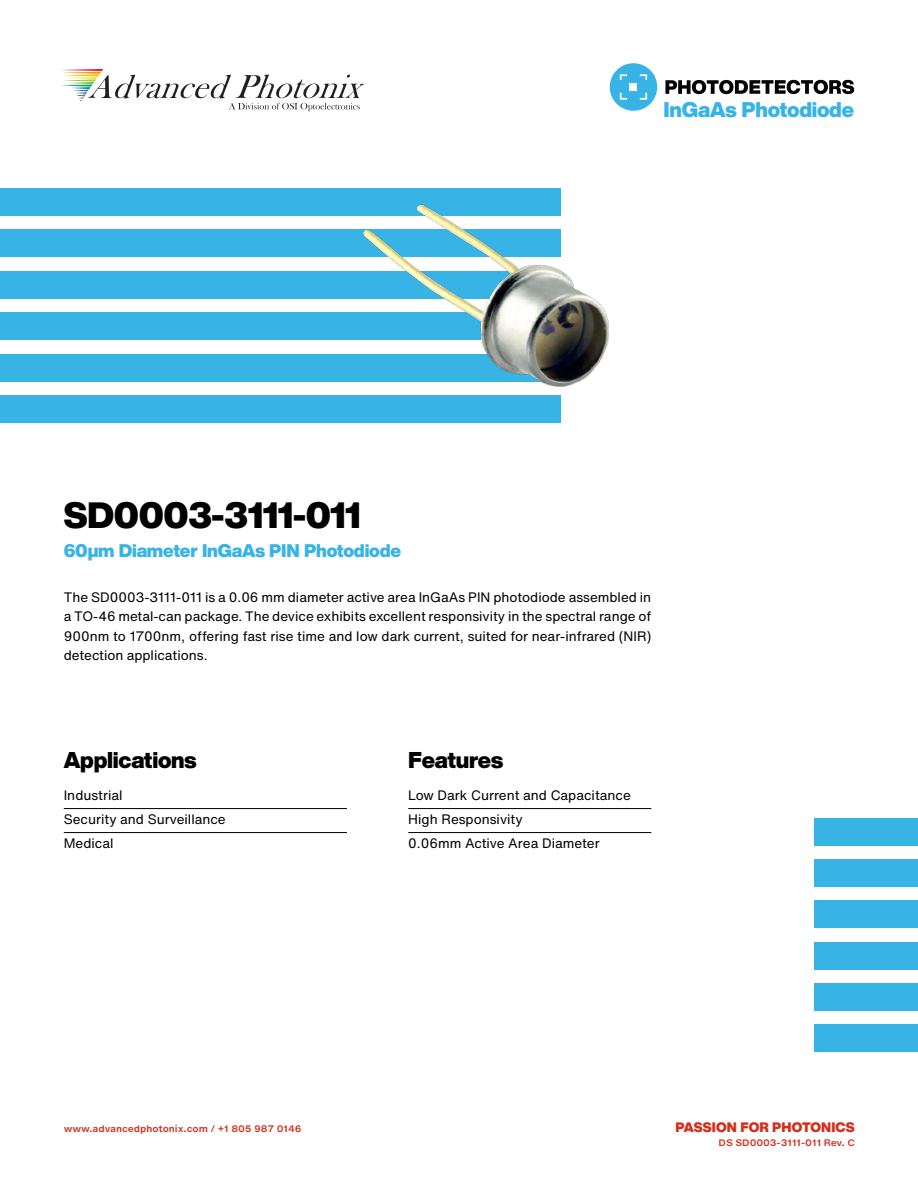
<style>
.page{position:relative;width:918px;height:1188px;background:#fff}
.page>*{position:absolute;margin:0;border:0;box-sizing:border-box;transform-origin:0 0}
.t1{font:900 36px "Helvetica Now Display";letter-spacing:-.015em;color:#000}
.t2{font:900 22.5px "Helvetica Now Display";letter-spacing:-.01em;color:#000}
.t3{font:900 20.85px "Helvetica Now Display";letter-spacing:-.01em;color:#37b4e5}
.t4{font:900 18px "Helvetica Now Display";letter-spacing:-.01em;color:#37b4e5}
.t5{font:13.5px/24px "Helvetica Now Text";color:#000}
.t6{font:900 13.5px "Helvetica Now Display";letter-spacing:.01em;color:#d32f1d}
.t7{font:9px "Helvetica Now Var";letter-spacing:-.01em;color:#d32f1d}
</style>
<div class="page">
<svg style="left:61px;top:69px;width:303px;height:42px"></svg>
<div style="left:610px;top:63px;width:47px;height:48px;background:#37b4e5;border-radius:50%"></div>
<svg style="left:620px;top:93px;width:7px;height:7px"></svg>
<svg style="left:620px;top:74px;width:7px;height:6px"></svg>
<svg style="left:640px;top:74px;width:7px;height:6px"></svg>
<svg style="left:640px;top:93px;width:7px;height:7px"></svg>
<div style="left:630px;top:83px;width:7px;height:8px;background:#fff"></div>
<svg style="left:665px;top:80px;width:189px;height:14px"></svg>
<div style="left:0;top:395px;width:560px;height:28px;background:#37b4e5"></div>
<div style="left:814px;top:1025px;width:104px;height:27px;background:#37b4e5"></div>
<div style="left:0;top:354px;width:560px;height:27px;background:#37b4e5"></div>
<div style="left:814px;top:983px;width:104px;height:28px;background:#37b4e5"></div>
<div style="left:0;top:313px;width:560px;height:27px;background:#37b4e5"></div>
<div style="left:814px;top:942px;width:104px;height:27px;background:#37b4e5"></div>
<div style="left:0;top:271px;width:560px;height:28px;background:#37b4e5"></div>
<div style="left:814px;top:901px;width:104px;height:27px;background:#37b4e5"></div>
<div style="left:0;top:230px;width:560px;height:27px;background:#37b4e5"></div>
<div style="left:814px;top:859px;width:104px;height:28px;background:#37b4e5"></div>
<div style="left:0;top:188px;width:560px;height:28px;background:#37b4e5"></div>
<div style="left:814px;top:818px;width:104px;height:27px;background:#37b4e5"></div>
<hr style="left:64px;top:808px;width:283px;height:1px;background:#000">
<hr style="left:64px;top:832px;width:283px;height:1px;background:#000">
<hr style="left:408px;top:808px;width:243px;height:1px;background:#000">
<hr style="left:408px;top:832px;width:243px;height:1px;background:#000">
<img style="left:342px;top:188px;width:267px;height:235px">
<h3 class="t3" style="left:664px;top:96px;width:192px">InGaAs Photodiode</h3>
<h1 class="t1" style="left:64px;top:490px;width:299px">SD0003-3111-011</h1>
<h3 class="t4" style="left:64px;top:538px;width:339px">60µm Diameter InGaAs PIN Photodiode</h3>
<p class="t5" style="left:64px;top:587px;width:589px;line-height:19.5px;text-align:justify">The SD0003-3111-011 is a 0.06 mm diameter active area InGaAs PIN photodiode assembled in a TO-46 metal-can package. The device exhibits excellent responsivity in the spectral range of 900nm to 1700nm, offering fast rise time and low dark current, suited for near-infrared (NIR) detection applications.</p>
<h2 class="t2" style="left:64px;top:745px;width:134px">Applications</h2>
<p class="t5" style="left:64px;top:783px;width:164px">Industrial<br>Security and Surveillance<br>Medical</p>
<h2 class="t2" style="left:408px;top:745px;width:97px">Features</h2>
<p class="t5" style="left:408px;top:783px;width:224px">Low Dark Current and Capacitance<br>High Responsivity<br>0.06mm Active Area Diameter</p>
<p class="t7" style="left:64px;top:1123px;width:239px">www.advancedphotonix.com / +1 805 987 0146</p>
<p class="t6" style="left:676px;top:1118px;width:181px">PASSION FOR PHOTONICS</p>
<p class="t7" style="left:719px;top:1137px;width:138px">DS SD0003-3111-011 Rev. C</p>
</div>
